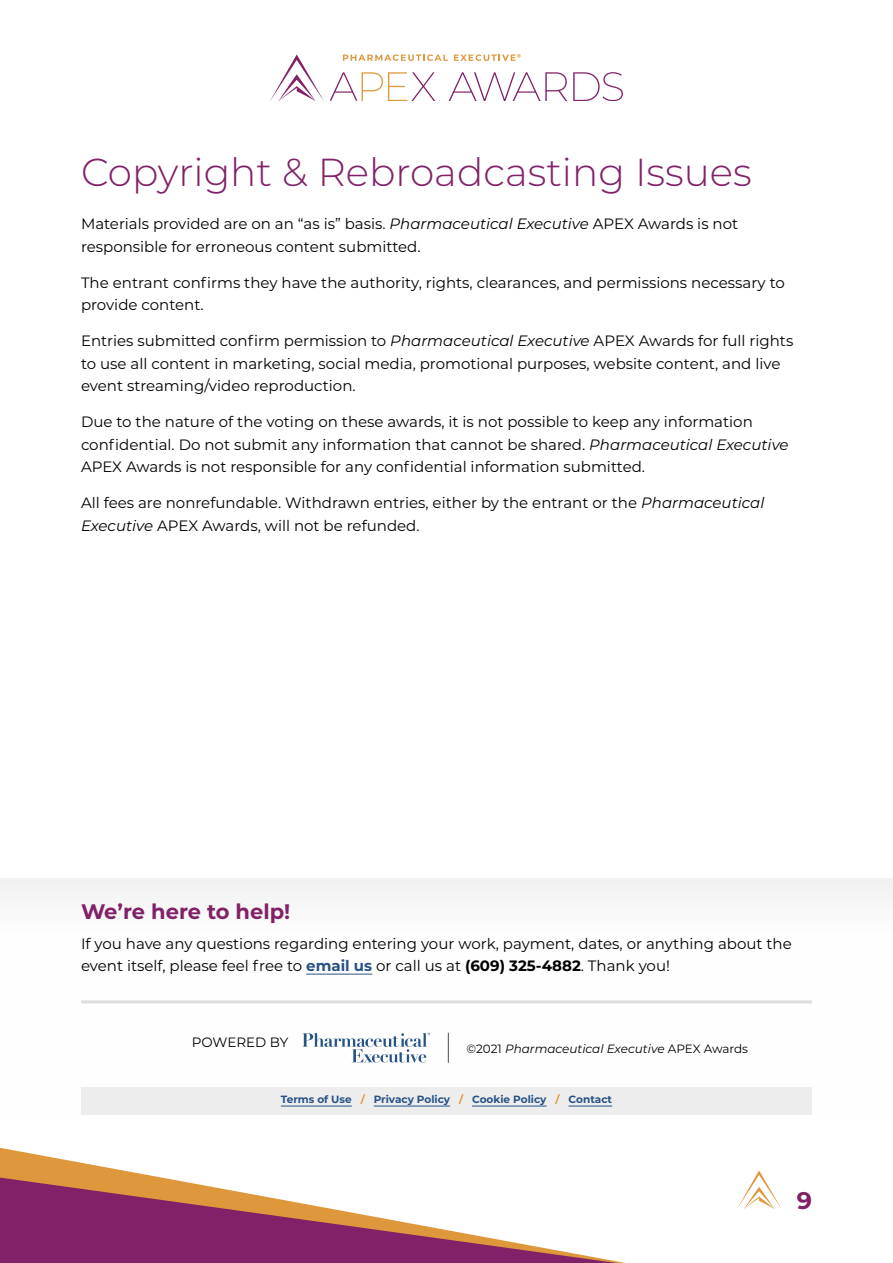
<style>
.page{position:relative;width:893px;height:1263px;background:#fff}
.page>*{position:absolute;margin:0;border:0;box-sizing:border-box;transform-origin:0 0}
.t1{font:300 39px "Montserrat";color:#812168}
.t2{font:700 24px "Montserrat";color:#812168}
.t3{font:700 21px "Montserrat";color:#812168}
.t4{font:15px/22.5px "Montserrat";letter-spacing:-.01em;color:#000}
.t5{font:13.5px "Montserrat";color:#000}
.t6{font:italic 12px "Montserrat";color:#000}
.t7{font:700 10.5px "Montserrat";color:#265284}
.s1{font-style:italic}
.s2{font-weight:700;color:#265284}
.s3{font-weight:700}
.s4{font-style:normal}
.s5{color:#df973b}
</style>
<div class="page">
<svg style="left:330px;top:72px;width:105px;height:29px"></svg>
<svg style="left:449px;top:72px;width:118px;height:29px"></svg>
<svg style="left:573px;top:72px;width:50px;height:29px"></svg>
<svg style="left:343px;top:54px;width:105px;height:7px"></svg>
<svg style="left:270px;top:55px;width:54px;height:46px"></svg>
<svg style="left:454px;top:54px;width:67px;height:7px"></svg>
<svg style="left:0;top:1148px;width:625px;height:115px"></svg>
<svg style="left:0;top:1177px;width:616px;height:86px"></svg>
<svg style="left:737px;top:1170px;width:44px;height:39px"></svg>
<hr style="left:306px;top:974px;width:66px;height:1px;background:#265284">
<div style="left:81px;top:1087px;width:731px;height:27px;background:#ededee"></div>
<hr style="left:281px;top:1106px;width:71px;height:1px;background:#265284">
<hr style="left:374px;top:1106px;width:76px;height:1px;background:#265284">
<hr style="left:472px;top:1106px;width:75px;height:1px;background:#265284">
<hr style="left:568px;top:1106px;width:44px;height:1px;background:#265284">
<hr style="left:81px;top:1000px;width:731px;height:3px;background:#dcddde">
<svg style="left:302px;top:1033px;width:128px;height:30px"></svg>
<hr style="left:448px;top:1033px;width:1px;height:30px;background:#4d4d4f">
<h1 class="t1" style="left:81px;top:146px;width:672px">Copyright &amp; Rebroadcasting Issues</h1>
<p class="t4" style="left:81px;top:212px;width:659px">Materials provided are on an “as is” basis. <span class="s1">Pharmaceutical Executive</span> APEX Awards is not responsible for erroneous content submitted.</p>
<p class="t4" style="left:81px;top:270px;width:705px">The entrant confirms they have the authority, rights, clearances, and permissions necessary to provide content.</p>
<p class="t4" style="left:81px;top:329px;width:714px">Entries submitted confirm permission to <span class="s1">Pharmaceutical Executive</span> APEX Awards for full rights to use all content in marketing, social media, promotional purposes, website content, and live event streaming/video reproduction.</p>
<p class="t4" style="left:81px;top:410px;width:709px">Due to the nature of the voting on these awards, it is not possible to keep any information confidential. Do not submit any information that cannot be shared. <span class="s1">Pharmaceutical Executive<br></span>APEX Awards is not responsible for any confidential information submitted.</p>
<p class="t4" style="left:81px;top:491px;width:685px">All fees are nonrefundable. Withdrawn entries, either by the entrant or the <span class="s1">Pharmaceutical<br>Executive</span> APEX Awards, will not be refunded.</p>
<h3 class="t3" style="left:81px;top:897px;width:211px">We’re here to help!</h3>
<p class="t4" style="left:81px;top:931px;width:712px">If you have any questions regarding entering your work, payment, dates, or anything about the event itself, please feel free to <span class="s2">email us</span> or call us at <span class="s3">(609) 325-4882</span>. Thank you!</p>
<p class="t5" style="left:192px;top:1032px;width:98px">POWERED BY</p>
<p class="t6" style="left:466px;top:1041px;width:283px"><span class="s4">©2021</span> Pharmaceutical Executive <span class="s4">APEX Awards</span></p>
<p class="t7" style="left:281px;top:1092px;width:333px">Terms of Use <span class="s5">/</span> Privacy Policy <span class="s5">/</span> Cookie Policy <span class="s5">/</span> Contact</p>
<h2 class="t2" style="left:797px;top:1183px;width:17px">9</h2>
</div>
